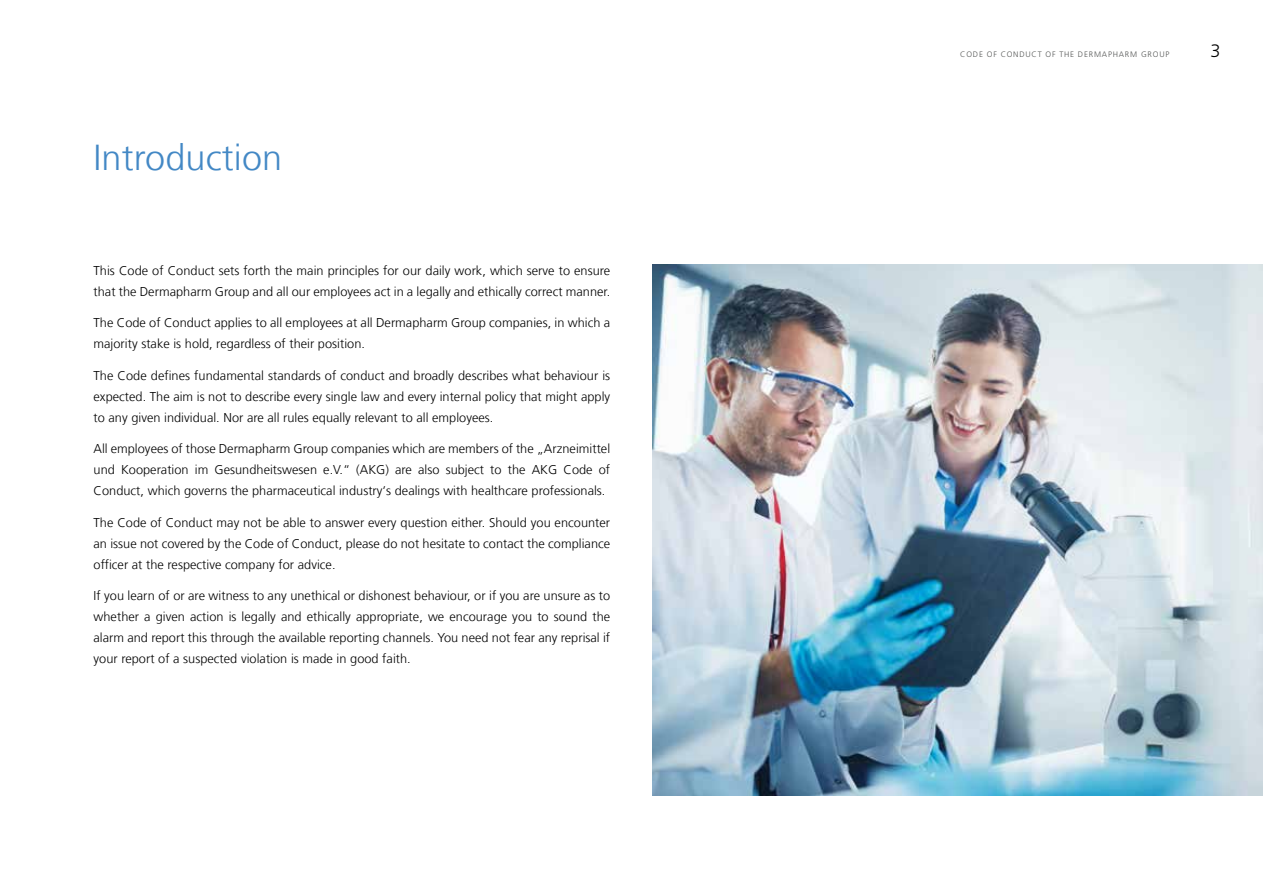
<style>
.page{position:relative;width:1263px;height:893px;background:#fff}
.page>*{position:absolute;margin:0;border:0;box-sizing:border-box;transform-origin:0 0}
.t1{font:300 36px "Frutiger LT Com";letter-spacing:.005em;color:#4388c5}
.t2{font:300 18px "Frutiger LT Std";color:#000}
.t3{font:300 12.75px/21px "Frutiger LT Com";letter-spacing:.005em;color:#000;text-align:justify}
.t4{font:300 7.95px "Frutiger LT Std";letter-spacing:.1em;color:#555756}
</style>
<div class="page">
<img style="left:653px;top:264px;width:610px;height:531px">
<h1 class="t1" style="left:94px;top:136px;width:190px">Introduction</h1>
<p class="t3" style="left:94px;top:260px;width:518px">This Code of Conduct sets forth the main principles for our daily work, which serve to ensure that the Dermapharm Group and all our employees act in a legally and ethically correct manner.</p>
<p class="t3" style="left:94px;top:312px;width:518px">The Code of Conduct applies to all employees at all Dermapharm Group companies, in which a majority stake is hold, regardless of their position.</p>
<p class="t3" style="left:94px;top:365px;width:518px">The Code defines fundamental standards of conduct and broadly describes what behaviour is expected. The aim is not to describe every single law and every internal policy that might apply to any given individual. Nor are all rules equally relevant to all employees.</p>
<p class="t3" style="left:94px;top:438px;width:518px">All employees of those Dermapharm Group companies which are members of the „Arzneimittel und Kooperation im Gesundheitswesen e.V.“ (AKG) are also subject to the AKG Code of Conduct, which governs the pharmaceutical industry‘s dealings with healthcare professionals.</p>
<p class="t3" style="left:94px;top:512px;width:518px">The Code of Conduct may not be able to answer every question either. Should you encounter an issue not covered by the Code of Conduct, please do not hesitate to contact the compliance officer at the respective company for advice.</p>
<p class="t3" style="left:94px;top:585px;width:518px">If you learn of or are witness to any unethical or dishonest behaviour, or if you are unsure as to whether a given action is legally and ethically appropriate, we encourage you to sound the alarm and report this through the available reporting channels. You need not fear any reprisal if your report of a suspected violation is made in good faith.</p>
<p class="t4" style="left:960px;top:50px;width:211px">CODE OF CONDUCT OF THE DERMAPHARM GROUP</p>
<h2 class="t2" style="left:1210px;top:41px;width:12px">3</h2>
</div>
